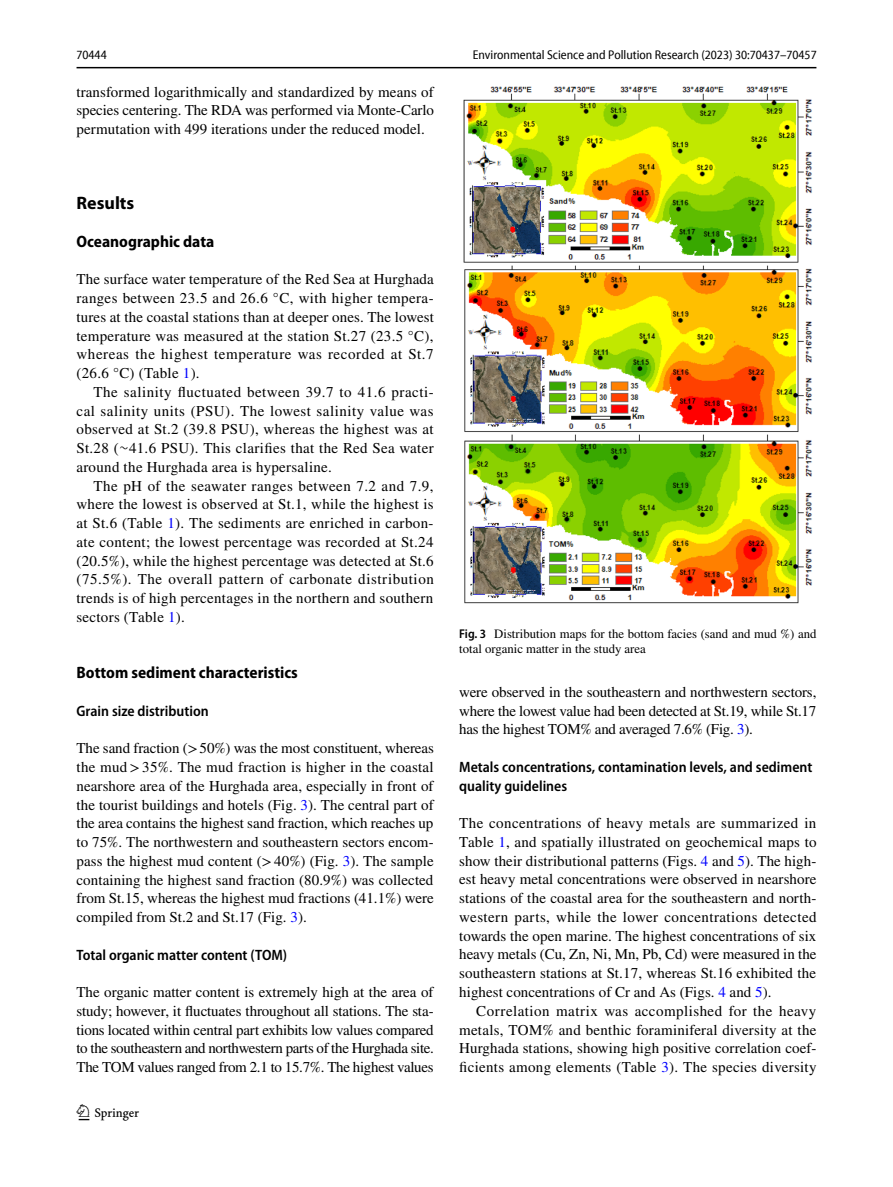
<style>
.page{position:relative;width:893px;height:1187px;background:#fff}
.page>*{position:absolute;margin:0;border:0;box-sizing:border-box;transform-origin:0 0}
.t1{font:22.5px "Springnew Regular 2";color:#000}
.t2{font:700 18px "Myriad Pro";color:#000}
.t3{font:700 semi-condensed 16.5px "Myriad Pro";color:#000}
.t4{font:15px/18.8px "STIX";letter-spacing:.005em;color:#000;text-align:justify}
.t5{font:600 semi-condensed 15px/18.8px "Myriad Pro";color:#000}
.t6{font:12.75px/15px "STIX";color:#000}
.t7{font:semi-condensed 12.75px "Myriad Pro Unic";color:#000}
.s1{color:#00f}
.s2{font-family:"Code 2000"}
.s3{font-family:"Myriad Pro";font-weight:600;font-stretch:semi-condensed}
</style>
<div class="page">
<hr style="left:77px;top:67px;width:739px;height:1px;background:#000">
<img style="left:463px;top:87px;width:349px;height:516px">
<p class="t7" style="left:76px;top:50px;width:32px">70444</p>
<p class="t7" style="left:473px;top:50px;width:346px">Environmental Science and Pollution Research (2023) 30:70437–70457</p>
<p class="t4" style="left:77px;top:83px;width:359px">transformed logarithmically and standardized by means of species centering. The RDA was performed via Monte-Carlo permutation with 499 iterations under the reduced model.</p>
<p class="t2" style="left:77px;top:191px;width:59px">Results</p>
<p class="t3" style="left:77px;top:232px;width:139px">Oceanographic data</p>
<p class="t4" style="left:77px;top:271px;width:359px">The surface water temperature of the Red Sea at Hurghada ranges between 23.5 and 26.6 °C, with higher tempera&shy;tures at the coastal stations than at deeper ones. The lowest temperature was measured at the station St.27 (23.5 °C), whereas the highest temperature was recorded at St.7 (26.6 °C) (Table <span class="s1">1</span>).</p>
<p class="t4" style="left:77px;top:383px;width:359px;text-indent:17px">The salinity fluctuated between 39.7 to 41.6 practi&shy;cal salinity units (PSU). The lowest salinity value was observed at St.2 (39.8 PSU), whereas the highest was at St.28 (<span class="s2">⁓</span>41.6 PSU). This clarifies that the Red Sea water around the Hurghada area is hypersaline.</p>
<p class="t4" style="left:77px;top:477px;width:359px;text-indent:17px">The pH of the seawater ranges between 7.2 and 7.9, where the lowest is observed at St.1, while the highest is at St.6 (Table <span class="s1">1</span>). The sediments are enriched in carbon&shy;ate content; the lowest percentage was recorded at St.24 (20.5%), while the highest percentage was detected at St.6 (75.5%). The overall pattern of carbonate distribution trends is of high percentages in the northern and southern sectors (Table <span class="s1">1</span>).</p>
<p class="t3" style="left:77px;top:663px;width:223px">Bottom sediment characteristics</p>
<p class="t5" style="left:77px;top:701px;width:134px">Grain size distribution</p>
<p class="t4" style="left:77px;top:739px;width:359px">The sand fraction (&gt;50%) was the most constituent, whereas the mud&gt;35%. The mud fraction is higher in the coastal nearshore area of the Hurghada area, especially in front of the tourist buildings and hotels (Fig. <span class="s1">3</span>). The central part of the area contains the highest sand fraction, which reaches up to 75%. The northwestern and southeastern sectors encom&shy;pass the highest mud content (&gt;40%) (Fig. <span class="s1">3</span>). The sample containing the highest sand fraction (80.9%) was collected from St.15, whereas the highest mud fractions (41.1%) were compiled from St.2 and St.17 (Fig. <span class="s1">3</span>).</p>
<p class="t5" style="left:77px;top:945px;width:212px">Total organic matter content (TOM)</p>
<p class="t4" style="left:77px;top:983px;width:359px">The organic matter content is extremely high at the area of study; however, it fluctuates throughout all stations. The sta&shy;tions located within central part exhibits low values compared to the southeastern and northwestern parts of the Hurghada site.<br>The TOM values ranged from 2.1 to 15.7%. The highest values</p>
<h1 class="t1" style="left:79px;top:1104px;width:62px">1 3</h1>
<p class="t6" style="left:459px;top:627px;width:359px"><span class="s3">Fig. 3</span> Distribution maps for the bottom facies (sand and mud %) and total organic matter in the study area</p>
<p class="t4" style="left:459px;top:683px;width:359px">were observed in the southeastern and northwestern sectors, where the lowest value had been detected at St.19, while St.17 has the highest TOM% and averaged 7.6% (Fig. <span class="s1">3</span>).</p>
<p class="t5" style="left:459px;top:757px;width:355px">Metals concentrations, contamination levels, and sediment quality guidelines</p>
<p class="t4" style="left:459px;top:814px;width:359px">The concentrations of heavy metals are summarized in Table <span class="s1">1</span>, and spatially illustrated on geochemical maps to show their distributional patterns (Figs. <span class="s1">4</span> and <span class="s1">5</span>). The high&shy;est heavy metal concentrations were observed in nearshore stations of the coastal area for the southeastern and north&shy;western parts, while the lower concentrations detected towards the open marine. The highest concentrations of six heavy metals (Cu, Zn, Ni, Mn, Pb, Cd) were measured in the southeastern stations at St.17, whereas St.16 exhibited the highest concentrations of Cr and As (Figs. <span class="s1">4</span> and <span class="s1">5</span>).</p>
<p class="t4" style="left:459px;top:1002px;width:359px;text-indent:17px">Correlation matrix was accomplished for the heavy metals, TOM% and benthic foraminiferal diversity at the Hurghada stations, showing high positive correlation coef&shy;ficients among elements (Table <span class="s1">3</span>). The species diversity</p>
</div>
